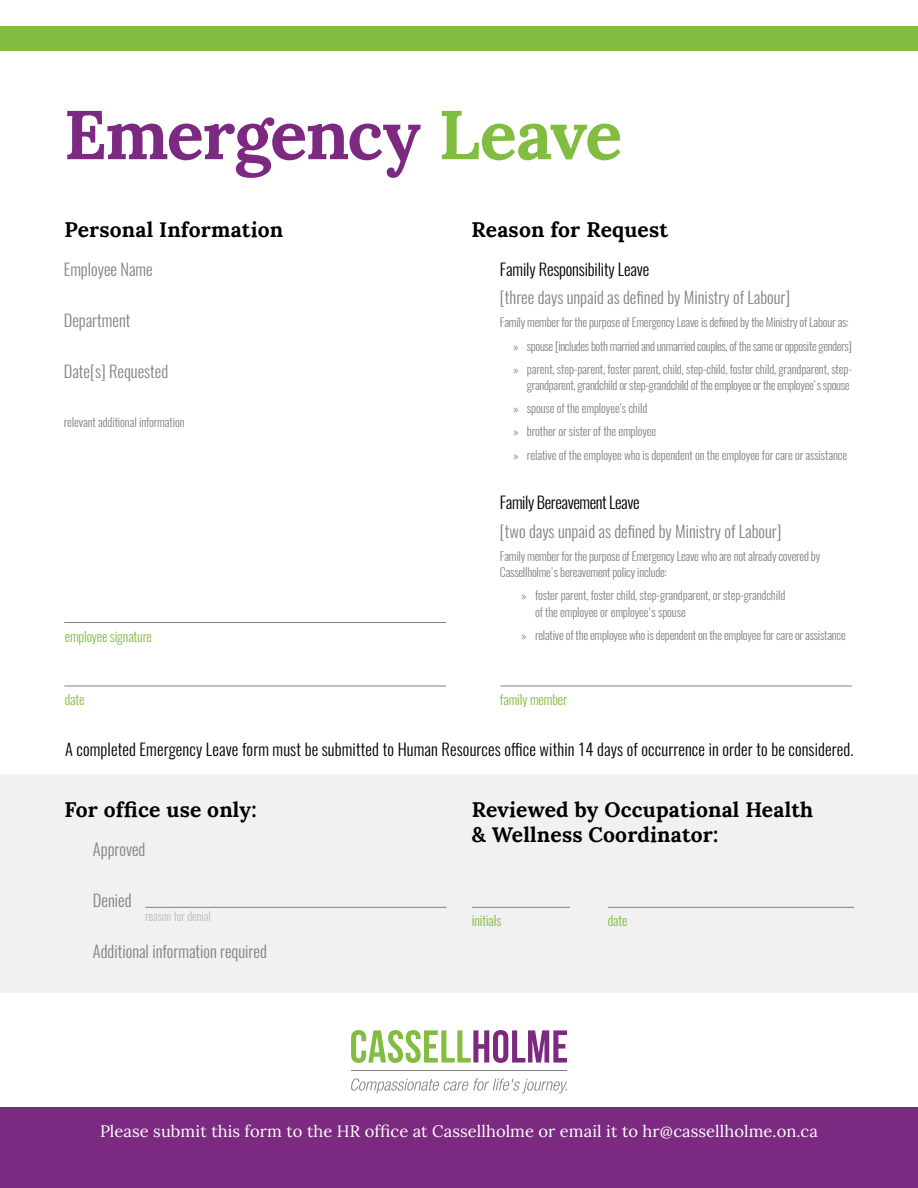
<style>
.page{position:relative;width:918px;height:1188px;background:#fff}
.page>*{position:absolute;margin:0;border:0;box-sizing:border-box;transform-origin:0 0}
.t1{font:700 69px "Lora";letter-spacing:-.025em;color:#7b2981}
.t2{font:700 21px/25.2px "Lora";letter-spacing:.01em;color:#000}
.t3{font:300 16.5px "Oswald";color:#808285}
.t4{font:300 16.5px "Oswald";letter-spacing:.01em;color:#000}
.t5{font:16.5px "Lora";letter-spacing:.005em;color:#fff}
.t6{font:300 16.5px "Oswald";letter-spacing:-.01em;color:#000}
.t7{font:300 16.5px "Oswald";letter-spacing:-.025em;color:#000}
.t8{font:300 13.5px "Oswald";letter-spacing:-.01em;color:#81bd41}
.t9{font:300 12px/23.1px "Oswald";letter-spacing:-.02em;color:#808285}
.t10{font:300 12px "Oswald";letter-spacing:-.01em;color:#bcbec0}
.s1{color:#81bd41}
.s2{font-family:"Myriad Pro";font-weight:400}
</style>
<div class="page">
<div style="left:0;top:1108px;width:918px;height:80px;background:#7b2981"></div>
<div style="left:0;top:27px;width:918px;height:24px;background:#81bd41"></div>
<div style="left:0;top:774px;width:918px;height:219px;background:#f1f1f2"></div>
<hr style="left:64px;top:622px;width:382px;height:1px;background:#808285">
<hr style="left:64px;top:686px;width:382px;height:1px;background:#808285">
<hr style="left:472px;top:907px;width:98px;height:1px;background:#808285">
<hr style="left:608px;top:907px;width:246px;height:1px;background:#808285">
<hr style="left:145px;top:907px;width:301px;height:1px;background:#808285">
<svg style="left:351px;top:1030px;width:216px;height:33px"></svg>
<svg style="left:351px;top:1078px;width:216px;height:16px"></svg>
<hr style="left:351px;top:1070px;width:216px;height:1px;background:#808285">
<hr style="left:501px;top:686px;width:351px;height:1px;background:#808285">
<h1 class="t1" style="left:64px;top:76px;width:560px">Emergency <span class="s1">Leave</span></h1>
<h2 class="t2" style="left:65px;top:215px;width:220px">Personal Information</h2>
<h2 class="t2" style="left:472px;top:215px;width:198px">Reason for Request</h2>
<h3 class="t3" style="left:64px;top:258px;width:90px">Employee Name</h3>
<h3 class="t3" style="left:64px;top:309px;width:68px">Department</h3>
<h3 class="t3" style="left:64px;top:360px;width:106px">Date[s] Requested</h3>
<p class="t9" style="left:64px;top:411px;width:122px">relevant additional information</p>
<p class="t8" style="left:65px;top:628px;width:89px">employee signature</p>
<h3 class="t6" style="left:500px;top:258px;width:151px">Family Responsibility Leave</h3>
<h3 class="t3" style="left:500px;top:287px;width:292px">[three days unpaid as defined by Ministry of Labour]</h3>
<p class="t9" style="left:513px;top:311px;width:340px;text-indent:-14px">Family member for the purpose of Emergency Leave is defined by the Ministry of Labour as: <span class="s2">»</span> spouse [includes both married and unmarried couples, of the same or opposite genders] <span class="s2">»</span> parent, step-parent, foster parent, child, step-child, foster child, grandparent, step-</p>
<p class="t9" style="left:513px;top:374px;width:338px;text-indent:14px">grandparent, grandchild or step-grandchild of the employee or the employee's spouse <span class="s2">»</span> spouse of the employee's child<br><span class="s2">»</span> brother or sister of the employee<br><span class="s2">»</span> relative of the employee who is dependent on the employee for care or assistance</p>
<h3 class="t7" style="left:500px;top:492px;width:141px">Family Bereavement Leave</h3>
<h3 class="t3" style="left:500px;top:520px;width:283px">[two days unpaid as defined by Ministry of Labour]</h3>
<p class="t9" style="left:500px;top:548px;width:322px;line-height:16.4px">Family member for the purpose of Emergency Leave who are not already covered by<br>Cassellholme's bereavement policy include:</p>
<p class="t9" style="left:535px;top:587px;width:252px;line-height:16.4px;text-indent:-14px"><span class="s2">»</span> foster parent, foster child, step-grandparent, or step-grandchild of the employee or employee's spouse</p>
<p class="t9" style="left:522px;top:624px;width:326px"><span class="s2">»</span> relative of the employee who is dependent on the employee for care or assistance</p>
<p class="t8" style="left:500px;top:691px;width:69px">family member</p>
<h3 class="t4" style="left:65px;top:738px;width:790px">A completed Emergency Leave form must be submitted to Human Resources office within 14 days of occurrence in order to be considered.</h3>
<p class="t8" style="left:65px;top:691px;width:21px">date</p>
<h2 class="t2" style="left:65px;top:794px;width:194px">For office use only:</h2>
<h2 class="t2" style="left:472px;top:794px;width:343px">Reviewed by Occupational Health &amp; Wellness Coordinator:</h2>
<h3 class="t3" style="left:93px;top:838px;width:54px">Approved</h3>
<h3 class="t3" style="left:93px;top:889px;width:40px">Denied</h3>
<h3 class="t3" style="left:93px;top:940px;width:175px">Additional information required</h3>
<p class="t10" style="left:145px;top:908px;width:67px">reason for denial</p>
<p class="t8" style="left:472px;top:911px;width:31px">initials</p>
<p class="t8" style="left:608px;top:911px;width:21px">date</p>
<h3 class="t5" style="left:100px;top:1118px;width:719px">Please submit this form to the HR office at Cassellholme or email it to hr@cassellholme.on.ca</h3>
</div>
